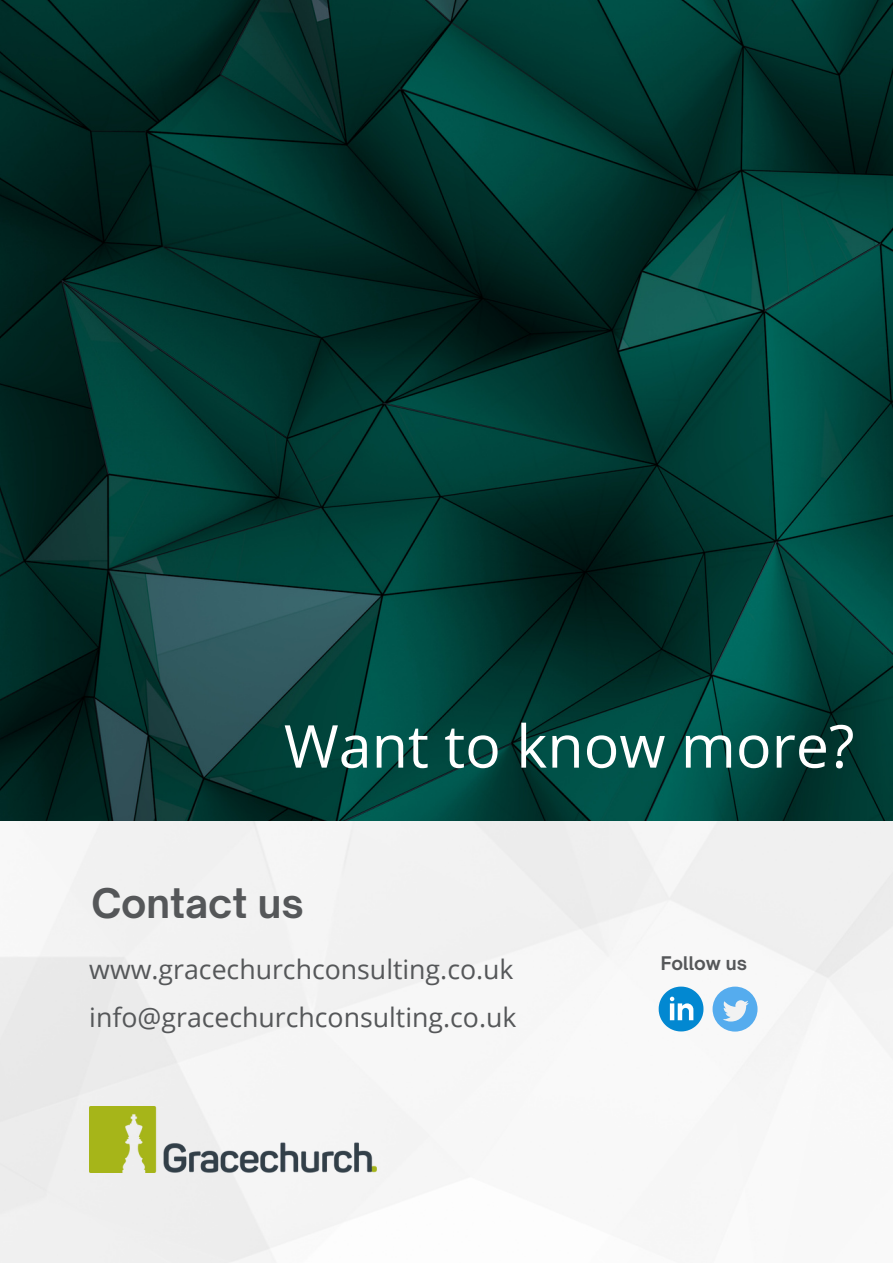
<style>
.page{position:relative;width:893px;height:1264px;background:#fff}
.page>*{position:absolute;margin:0;border:0;box-sizing:border-box;transform-origin:0 0}
.t1{font:59.1px "Open Sans";color:#fff}
.t2{font:700 39px "Open Sauce One";color:#555759}
.t3{font:26.7px "Open Sans";color:#555759}
.t4{font:700 18px "Open Sauce One";color:#555759}
</style>
<div class="page">
<img style="left:0;top:821px;width:892px;height:441px">
<img style="left:89px;top:1106px;width:287px;height:66px">
<img style="left:0;top:0;width:892px;height:821px">
<svg style="left:658px;top:986px;width:45px;height:45px"></svg>
<div style="left:712px;top:986px;width:45px;height:45px;background:#55acee;border-radius:50%"></div>
<svg style="left:723px;top:1000px;width:25px;height:21px"></svg>
<p class="t1" style="left:284px;top:704px;width:572px">Want to know more?</p>
<p class="t2" style="left:91px;top:878px;width:214px">Contact us</p>
<p class="t3" style="left:89px;top:950px;width:426px">www.gracechurchconsulting.co.uk</p>
<p class="t3" style="left:89px;top:998px;width:428px">info@gracechurchconsulting.co.uk</p>
<p class="t4" style="left:660px;top:952px;width:88px">Follow us</p>
</div>
